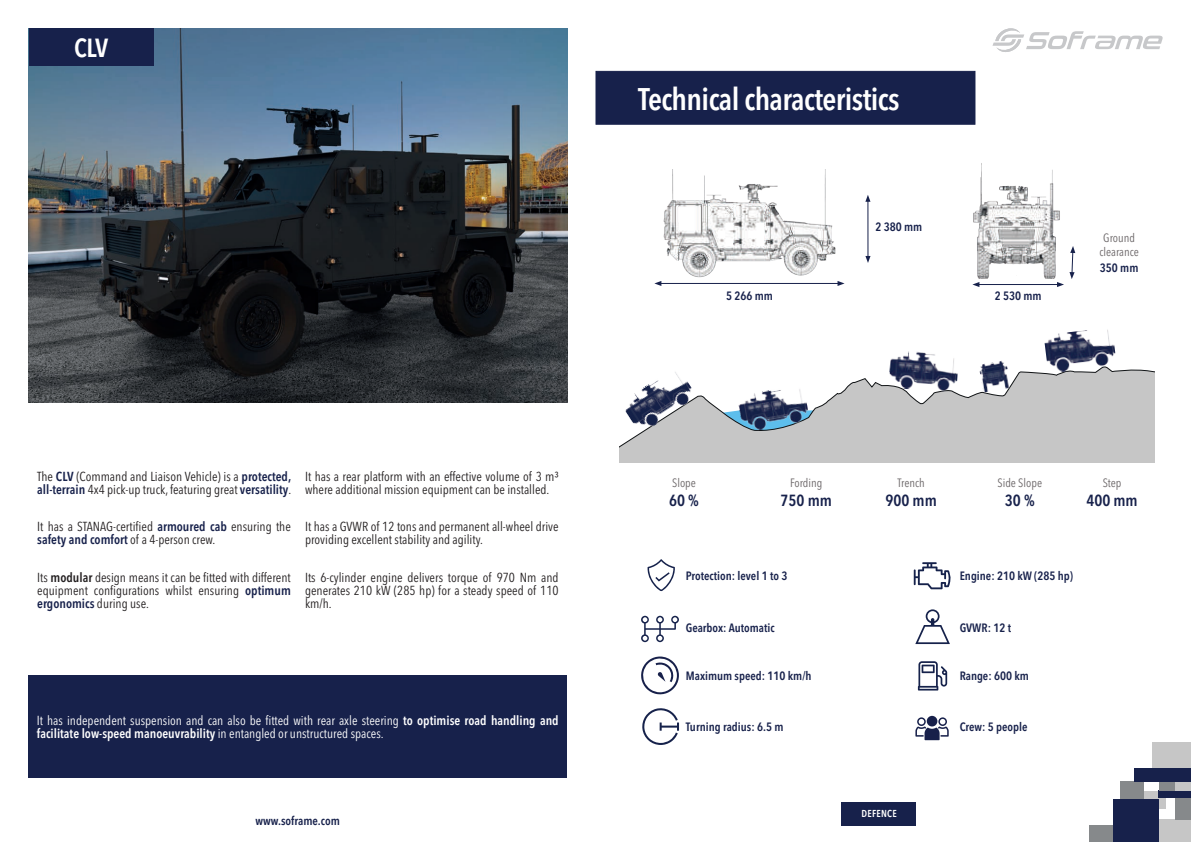
<style>
.page{position:relative;width:1191px;height:842px;background:#fff}
.page>*{position:absolute;margin:0;border:0;box-sizing:border-box;transform-origin:0 0}
.t1{font:600 condensed 31px "Avenir Next LT Pro";letter-spacing:-.02em;color:#fff}
.t2{font:600 condensed 26px "Avenir Next LT Pro";color:#fff}
.t3{font:600 condensed 16px "Avenir Next LT Pro";color:#17214b}
.t4{font:condensed 13px/13px "Avenir Next LT Pro";color:#231f20}
.t5{font:condensed 13px/13px "Avenir Next LT Pro";color:#fff}
.t6{font:600 condensed 12px "Avenir Next LT Pro";color:#17214b}
.t7{font:condensed 12px/14.4px "Avenir Next LT Pro";color:#6b6668;text-align:center}
.t8{font:600 condensed 10px "Avenir Next LT Pro";letter-spacing:.025em;color:#fff}
.s1{font-weight:600;color:#17214b}
.s2{font-weight:600}
</style>
<div class="page">
<svg style="left:619px;top:369px;width:535px;height:93px;background:#ccc"></svg>
<img style="left:661px;top:170px;width:184px;height:116px">
<hr style="left:660px;top:283px;width:179px;height:1px;background:#17214b">
<svg style="left:654px;top:281px;width:7px;height:5px"></svg>
<svg style="left:837px;top:281px;width:7px;height:5px"></svg>
<hr style="left:867px;top:200px;width:1px;height:57px;background:#17214b">
<svg style="left:865px;top:195px;width:5px;height:7px"></svg>
<svg style="left:865px;top:256px;width:5px;height:7px"></svg>
<hr style="left:978px;top:284px;width:80px;height:1px;background:#17214b">
<svg style="left:972px;top:282px;width:7px;height:5px"></svg>
<img style="left:973px;top:163px;width:87px;height:116px">
<svg style="left:1057px;top:246px;width:18px;height:41px"></svg>
<img style="left:737px;top:384px;width:73px;height:49px">
<img style="left:620px;top:369px;width:77px;height:66px">
<img style="left:978px;top:360px;width:32px;height:32px">
<img style="left:888px;top:351px;width:71px;height:41px">
<img style="left:1043px;top:330px;width:73px;height:44px">
<svg style="left:915px;top:717px;width:33px;height:23px"></svg>
<svg style="left:913px;top:562px;width:38px;height:27px"></svg>
<svg style="left:918px;top:661px;width:29px;height:29px"></svg>
<svg style="left:641px;top:616px;width:38px;height:26px"></svg>
<svg style="left:915px;top:609px;width:35px;height:35px"></svg>
<svg style="left:641px;top:656px;width:38px;height:38px"></svg>
<svg style="left:647px;top:559px;width:28px;height:32px"></svg>
<svg style="left:642px;top:708px;width:37px;height:37px"></svg>
<svg style="left:1143px;top:782px;width:15px;height:10px"></svg>
<div style="left:1153px;top:742px;width:38px;height:29px;background:#c6c6c6"></div>
<div style="left:1158px;top:819px;width:33px;height:23px;background:#c6c6c6"></div>
<div style="left:1120px;top:782px;width:23px;height:17px;background:#86898b"></div>
<div style="left:1175px;top:796px;width:16px;height:23px;background:#86898b"></div>
<div style="left:1134px;top:768px;width:57px;height:14px;background:#17214b"></div>
<div style="left:1143px;top:792px;width:22px;height:17px;background:#c6c6c6"></div>
<div style="left:1158px;top:790px;width:33px;height:7px;background:#17214b"></div>
<div style="left:1174px;top:782px;width:17px;height:8px;background:#c6c6c6"></div>
<div style="left:1158px;top:782px;width:16px;height:8px;background:#86898b"></div>
<div style="left:1088px;top:825px;width:25px;height:17px;background:#86898b"></div>
<div style="left:1113px;top:799px;width:45px;height:43px;background:#17214b"></div>
<div style="left:841px;top:802px;width:74px;height:23px;background:#17214b"></div>
<div style="left:28px;top:675px;width:539px;height:103px;background:#17214b"></div>
<div style="left:595px;top:71px;width:380px;height:54px;background:#17214b;border:1px solid #17214b"></div>
<svg style="left:992px;top:28px;width:170px;height:24px"></svg>
<img style="left:28px;top:28px;width:539px;height:375px">
<div style="left:29px;top:28px;width:125px;height:38px;background:#17214b"></div>
<h2 class="t2" style="left:74px;top:33px;width:36px">CLV</h2>
<p class="t4" style="left:37px;top:470px;width:255px">The <span class="s1">CLV</span> (Command and Liaison Vehicle) is a <span class="s1">protected, all-terrain</span> 4x4 pick-up truck, featuring great <span class="s1">versatility</span>.</p>
<p class="t4" style="left:37px;top:520px;width:255px">It has a STANAG-certified <span class="s1">armoured cab</span> ensuring the <span class="s1">safety and comfort</span> of a 4-person crew.</p>
<p class="t4" style="left:37px;top:570px;width:255px;text-align:justify">Its <span class="s2">modular</span> design means it can be fitted with different equipment configurations whilst ensuring <span class="s1">optimum ergonomics</span> during use.</p>
<p class="t4" style="left:305px;top:470px;width:255px">It has a rear platform with an effective volume of 3 m³ where additional mission equipment can be installed.</p>
<p class="t4" style="left:305px;top:520px;width:255px">It has a GVWR of 12 tons and permanent all-wheel drive providing excellent stability and agility.</p>
<p class="t4" style="left:305px;top:570px;width:255px;text-align:justify">Its 6-cylinder engine delivers torque of 970 Nm and generates 210 kW (285 hp) for a steady speed of 110 km/h.</p>
<p class="t5" style="left:37px;top:714px;width:523px">It has independent suspension and can also be fitted with rear axle steering <span class="s2">to optimise road handling and facilitate low-speed manoeuvrability</span> in entangled or unstructured spaces.</p>
<p class="t6" style="left:255px;top:813px;width:86px">www.soframe.com</p>
<h1 class="t1" style="left:638px;top:80px;width:263px">Technical characteristics</h1>
<p class="t6" style="left:726px;top:289px;width:48px">5 266 mm</p>
<p class="t6" style="left:875px;top:219px;width:48px">2 380 mm</p>
<p class="t6" style="left:994px;top:289px;width:48px">2 530 mm</p>
<p class="t7" style="left:1099px;top:230px;width:41px">Ground clearance</p>
<p class="t6" style="left:1099px;top:260px;width:40px">350 mm</p>
<p class="t7" style="left:672px;top:475px;width:25px">Slope</p>
<p class="t3" style="left:669px;top:491px;width:31px">60 %</p>
<p class="t7" style="left:790px;top:475px;width:34px">Fording</p>
<p class="t3" style="left:780px;top:491px;width:53px">750 mm</p>
<p class="t7" style="left:897px;top:475px;width:29px">Trench</p>
<p class="t3" style="left:885px;top:491px;width:53px">900 mm</p>
<p class="t7" style="left:997px;top:475px;width:46px">Side Slope</p>
<p class="t3" style="left:1005px;top:491px;width:31px">30 %</p>
<p class="t7" style="left:1102px;top:475px;width:20px">Step</p>
<p class="t3" style="left:1086px;top:491px;width:53px">400 mm</p>
<p class="t6" style="left:686px;top:568px;width:103px">Protection: level 1 to 3</p>
<p class="t6" style="left:959px;top:568px;width:115px">Engine: 210 kW (285 hp)</p>
<p class="t6" style="left:686px;top:621px;width:90px">Gearbox: Automatic</p>
<p class="t6" style="left:686px;top:668px;width:127px">Maximum speed: 110 km/h</p>
<p class="t6" style="left:686px;top:720px;width:99px">Turning radius: 6.5 m</p>
<p class="t6" style="left:959px;top:621px;width:53px">GVWR: 12 t</p>
<p class="t6" style="left:959px;top:668px;width:71px">Range: 600 km</p>
<p class="t6" style="left:959px;top:720px;width:69px">Crew: 5 people</p>
<p class="t8" style="left:861px;top:808px;width:37px">DEFENCE</p>
</div>
